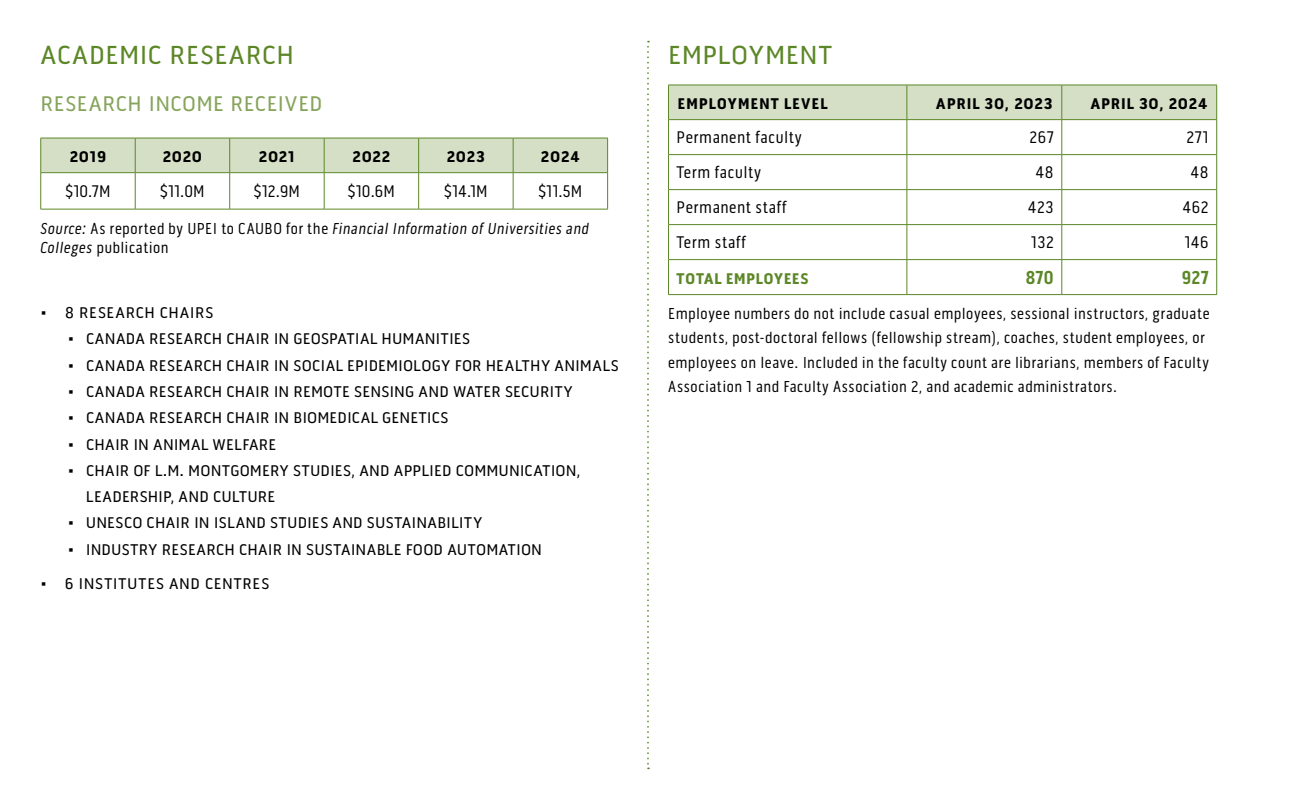
<style>
.page{position:relative;width:1296px;height:810px;background:#fff}
.page>*{position:absolute;margin:0;border:0;box-sizing:border-box;transform-origin:0 0}
.t1{font:32.4px "Pill Gothic 300 mg";letter-spacing:.015em;color:#5c8727}
.t2{font:26.32px "Pill Gothic 300 mg";letter-spacing:.02em;color:#86a45c}
.t3{font:19.35px "Pill Gothic 300 mg";letter-spacing:.02em;color:#000}
.t4{font:700 19.35px "Pill Gothic 300 mg";letter-spacing:.04em;color:#000}
.t5{font:700 19.35px "Pill Gothic 300 mg";letter-spacing:.025em;color:#5c8727}
.t6{font:19.35px "Pill Gothic 300 mg";letter-spacing:.04em;color:#000}
.t7{font:17.32px "Pill Gothic 300 mg";letter-spacing:.03em;color:#000}
.t8{font:16.2px/24.3px "Pill Gothic 300 mg";letter-spacing:.03em;color:#000}
.t9{font:italic 16.2px/19.3px "Pill Gothic 300 mg";letter-spacing:.02em;color:#000}
.s1{font-style:normal}
</style>
<div class="page">
<svg style="left:647px;top:41px;width:2px;height:728px"></svg>
<div style="left:41px;top:139px;width:566px;height:33px;background:#d4dfc6"></div>
<hr style="left:40px;top:138px;width:95px;height:1px;background:#5c8727">
<hr style="left:40px;top:138px;width:1px;height:34px;background:#5c8727">
<hr style="left:135px;top:138px;width:95px;height:1px;background:#5c8727">
<hr style="left:135px;top:138px;width:1px;height:34px;background:#5c8727">
<hr style="left:230px;top:138px;width:94px;height:1px;background:#5c8727">
<hr style="left:229px;top:138px;width:1px;height:34px;background:#5c8727">
<hr style="left:324px;top:138px;width:95px;height:1px;background:#5c8727">
<hr style="left:324px;top:138px;width:1px;height:34px;background:#5c8727">
<hr style="left:419px;top:138px;width:94px;height:1px;background:#5c8727">
<hr style="left:418px;top:138px;width:1px;height:34px;background:#5c8727">
<hr style="left:513px;top:138px;width:95px;height:1px;background:#5c8727">
<hr style="left:513px;top:138px;width:1px;height:34px;background:#5c8727">
<hr style="left:607px;top:138px;width:1px;height:34px;background:#5c8727">
<hr style="left:40px;top:172px;width:95px;height:1px;background:#5c8727">
<hr style="left:40px;top:173px;width:1px;height:36px;background:#5c8727">
<hr style="left:135px;top:172px;width:95px;height:1px;background:#5c8727">
<hr style="left:135px;top:173px;width:1px;height:36px;background:#5c8727">
<hr style="left:230px;top:172px;width:94px;height:1px;background:#5c8727">
<hr style="left:229px;top:173px;width:1px;height:36px;background:#5c8727">
<hr style="left:324px;top:172px;width:95px;height:1px;background:#5c8727">
<hr style="left:324px;top:173px;width:1px;height:36px;background:#5c8727">
<hr style="left:419px;top:172px;width:94px;height:1px;background:#5c8727">
<hr style="left:418px;top:173px;width:1px;height:36px;background:#5c8727">
<hr style="left:513px;top:172px;width:95px;height:1px;background:#5c8727">
<hr style="left:513px;top:173px;width:1px;height:36px;background:#5c8727">
<hr style="left:607px;top:173px;width:1px;height:36px;background:#5c8727">
<hr style="left:40px;top:209px;width:95px;height:1px;background:#5c8727">
<hr style="left:135px;top:209px;width:95px;height:1px;background:#5c8727">
<hr style="left:230px;top:209px;width:94px;height:1px;background:#5c8727">
<hr style="left:324px;top:209px;width:95px;height:1px;background:#5c8727">
<hr style="left:419px;top:209px;width:94px;height:1px;background:#5c8727">
<hr style="left:513px;top:209px;width:95px;height:1px;background:#5c8727">
<div style="left:669px;top:86px;width:547px;height:33px;background:#d4dfc6"></div>
<hr style="left:668px;top:85px;width:239px;height:1px;background:#5c8727">
<hr style="left:668px;top:85px;width:1px;height:34px;background:#5c8727">
<hr style="left:907px;top:85px;width:155px;height:1px;background:#5c8727">
<hr style="left:907px;top:85px;width:1px;height:34px;background:#5c8727">
<hr style="left:1062px;top:85px;width:155px;height:1px;background:#5c8727">
<hr style="left:1061px;top:85px;width:1px;height:34px;background:#5c8727">
<hr style="left:1216px;top:85px;width:1px;height:34px;background:#5c8727">
<hr style="left:668px;top:119px;width:239px;height:1px;background:#5c8727">
<hr style="left:668px;top:120px;width:1px;height:34px;background:#5c8727">
<hr style="left:907px;top:119px;width:155px;height:1px;background:#5c8727">
<hr style="left:907px;top:120px;width:1px;height:34px;background:#5c8727">
<hr style="left:1062px;top:119px;width:155px;height:1px;background:#5c8727">
<hr style="left:1061px;top:120px;width:1px;height:34px;background:#5c8727">
<hr style="left:1216px;top:120px;width:1px;height:34px;background:#5c8727">
<hr style="left:668px;top:154px;width:239px;height:1px;background:#5c8727">
<hr style="left:668px;top:155px;width:1px;height:34px;background:#5c8727">
<hr style="left:907px;top:154px;width:155px;height:1px;background:#5c8727">
<hr style="left:907px;top:155px;width:1px;height:34px;background:#5c8727">
<hr style="left:1062px;top:154px;width:155px;height:1px;background:#5c8727">
<hr style="left:1061px;top:155px;width:1px;height:34px;background:#5c8727">
<hr style="left:1216px;top:155px;width:1px;height:34px;background:#5c8727">
<hr style="left:668px;top:189px;width:239px;height:1px;background:#5c8727">
<hr style="left:668px;top:190px;width:1px;height:34px;background:#5c8727">
<hr style="left:907px;top:189px;width:155px;height:1px;background:#5c8727">
<hr style="left:907px;top:190px;width:1px;height:34px;background:#5c8727">
<hr style="left:1062px;top:189px;width:155px;height:1px;background:#5c8727">
<hr style="left:1061px;top:190px;width:1px;height:34px;background:#5c8727">
<hr style="left:1216px;top:190px;width:1px;height:34px;background:#5c8727">
<hr style="left:668px;top:224px;width:239px;height:1px;background:#5c8727">
<hr style="left:668px;top:225px;width:1px;height:34px;background:#5c8727">
<hr style="left:907px;top:224px;width:155px;height:1px;background:#5c8727">
<hr style="left:907px;top:225px;width:1px;height:34px;background:#5c8727">
<hr style="left:1062px;top:224px;width:155px;height:1px;background:#5c8727">
<hr style="left:1061px;top:225px;width:1px;height:34px;background:#5c8727">
<hr style="left:1216px;top:225px;width:1px;height:34px;background:#5c8727">
<hr style="left:668px;top:259px;width:239px;height:1px;background:#5c8727">
<hr style="left:668px;top:260px;width:1px;height:34px;background:#5c8727">
<hr style="left:907px;top:259px;width:155px;height:1px;background:#5c8727">
<hr style="left:907px;top:260px;width:1px;height:34px;background:#5c8727">
<hr style="left:1062px;top:259px;width:155px;height:1px;background:#5c8727">
<hr style="left:1061px;top:260px;width:1px;height:34px;background:#5c8727">
<hr style="left:1216px;top:260px;width:1px;height:34px;background:#5c8727">
<hr style="left:668px;top:294px;width:239px;height:1px;background:#5c8727">
<hr style="left:907px;top:294px;width:155px;height:1px;background:#5c8727">
<hr style="left:1062px;top:294px;width:155px;height:1px;background:#5c8727">
<h1 class="t1" style="left:40px;top:35px;width:221px">ACADEMIC RESEARCH</h1>
<h2 class="t2" style="left:40px;top:87px;width:270px">research Income REceived</h2>
<p class="t4" style="left:70px;top:144px;width:38px">2019</p>
<p class="t4" style="left:163px;top:144px;width:41px">2020</p>
<p class="t4" style="left:259px;top:144px;width:38px">2021</p>
<p class="t4" style="left:353px;top:144px;width:39px">2022</p>
<p class="t4" style="left:447px;top:144px;width:40px">2023</p>
<p class="t4" style="left:541px;top:144px;width:40px">2024</p>
<p class="t7" style="left:65px;top:181px;width:47px">$10.7M</p>
<p class="t7" style="left:160px;top:181px;width:46px">$11.0M</p>
<p class="t7" style="left:254px;top:181px;width:48px">$12.9M</p>
<p class="t7" style="left:348px;top:181px;width:49px">$10.6M</p>
<p class="t7" style="left:444px;top:181px;width:45px">$14.1M</p>
<p class="t7" style="left:538px;top:181px;width:46px">$11.5M</p>
<p class="t9" style="left:40px;top:219px;width:550px">Source: <span class="s1">As reported by UPEI to CAUBO for the</span> Financial Information of Universities and<br>Colleges <span class="s1">publication</span></p>
<p class="t6" style="left:40px;top:300px;width:174px">• 8 Research Chai rs</p>
<p class="t3" style="left:68px;top:326px;width:29px">• Canada</p>
<p class="t3" style="left:149px;top:326px;width:322px">Research Chai r in Geospatial Hu manities</p>
<p class="t3" style="left:68px;top:353px;width:29px">• Canada</p>
<p class="t3" style="left:149px;top:353px;width:471px">Research Chai r in Social Epidemi ology for Healthy Ani mals</p>
<p class="t3" style="left:68px;top:379px;width:136px">• CANADA RESEARCH</p>
<p class="t3" style="left:226px;top:379px;width:203px">Chair in Remote Sensing and</p>
<p class="t3" style="left:453px;top:379px;width:121px">Water Security</p>
<p class="t3" style="left:68px;top:405px;width:29px">• Canada</p>
<p class="t3" style="left:149px;top:405px;width:243px">Research Chai r in Biomedical Gene</p>
<p class="t3" style="left:419px;top:405px;width:31px">tics</p>
<p class="t3" style="left:68px;top:432px;width:208px">• Chai r in Ani mal Welfare</p>
<p class="t3" style="left:68px;top:458px;width:251px">• Chair of L.M. Montgomery Studie</p>
<p class="t3" style="left:343px;top:458px;width:27px">s, and</p>
<p class="t3" style="left:394px;top:458px;width:188px">Applied Communication,</p>
<p class="t3" style="left:86px;top:484px;width:10px">Leade</p>
<p class="t3" style="left:130px;top:484px;width:60px">rship, and</p>
<p class="t3" style="left:213px;top:484px;width:61px">Culture</p>
<p class="t3" style="left:68px;top:511px;width:179px">• UNESCO Chair in Island</p>
<p class="t3" style="left:270px;top:511px;width:26px">Studie</p>
<p class="t3" style="left:320px;top:511px;width:23px">s and</p>
<p class="t3" style="left:367px;top:511px;width:45px">Sustaina</p>
<p class="t3" style="left:438px;top:511px;width:46px">bility</p>
<p class="t3" style="left:68px;top:537px;width:283px">• Industry Research Chai r in Sustaina</p>
<p class="t3" style="left:377px;top:537px;width:164px">ble Food Automation</p>
<p class="t3" style="left:40px;top:571px;width:140px">• 6 Institutes and</p>
<p class="t3" style="left:205px;top:571px;width:66px">Centres</p>
<h1 class="t1" style="left:668px;top:35px;width:165px">Employment</h1>
<p class="t4" style="left:678px;top:91px;width:151px">Employment level</p>
<p class="t4" style="left:936px;top:91px;width:118px">April 30, 2023</p>
<p class="t4" style="left:1090px;top:91px;width:119px">April 30, 2024</p>
<p class="t7" style="left:677px;top:128px;width:127px">Permanent faculty</p>
<p class="t7" style="left:1030px;top:128px;width:26px">267</p>
<p class="t7" style="left:1186px;top:128px;width:24px">271</p>
<p class="t7" style="left:677px;top:163px;width:86px">Term faculty</p>
<p class="t7" style="left:1036px;top:163px;width:19px">48</p>
<p class="t7" style="left:1191px;top:163px;width:19px">48</p>
<p class="t7" style="left:677px;top:198px;width:111px">Permanent staff</p>
<p class="t7" style="left:1028px;top:198px;width:27px">423</p>
<p class="t7" style="left:1183px;top:198px;width:27px">462</p>
<p class="t7" style="left:677px;top:233px;width:71px">Term staff</p>
<p class="t7" style="left:1031px;top:233px;width:24px">132</p>
<p class="t7" style="left:1185px;top:233px;width:25px">146</p>
<p class="t5" style="left:677px;top:266px;width:134px">Total Employees</p>
<p class="t5" style="left:1026px;top:266px;width:29px">870</p>
<p class="t5" style="left:1182px;top:266px;width:28px">927</p>
<p class="t8" style="left:668px;top:302px;width:543px">Employee numbers do not include casual employees, sessional instructors, graduate students, post-doctoral fellows (fellowship stream), coaches, student employees, or employees on leave. Included in the faculty count are librarians, members of Faculty Association 1 and Faculty Association 2, and academic administrators.</p>
</div>
